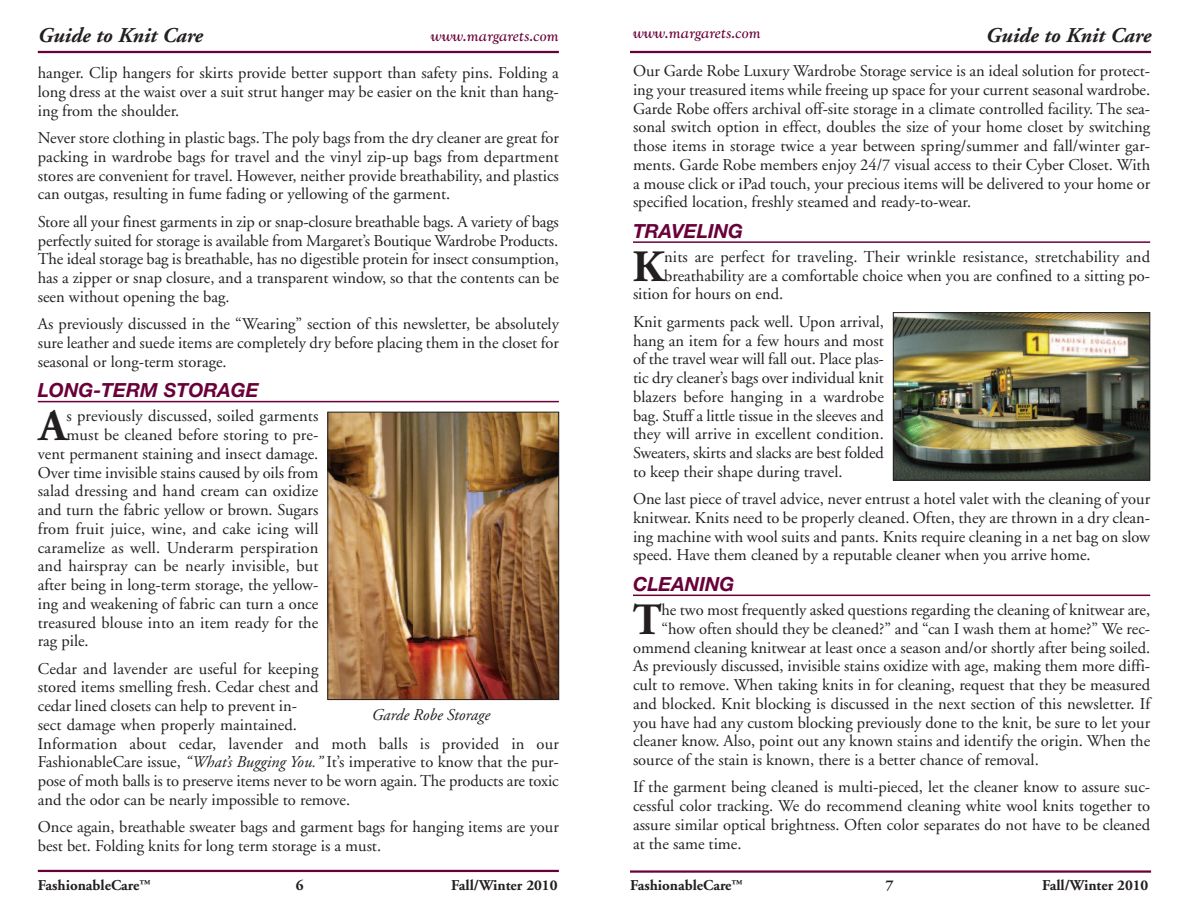
<style>
.page{position:relative;width:1188px;height:918px;background:#fff}
.page>*{position:absolute;margin:0;border:0;box-sizing:border-box;transform-origin:0 0}
.t1{font:700 44.7px "Adobe Garamond";color:#231f20}
.t2{font:italic 700 21px "Adobe Garamond";color:#231f20}
.t3{font:italic 700 19.5px "Helvetica Neue";color:#6a0039}
.t4{font:16.5px/18.8px "Adobe Garamond";color:#231f20;text-align:justify}
.t5{font:16.5px "Goudy Catalogue Italic DTC";color:#6a0039}
.t6{font:italic 16.5px "Adobe Garamond";color:#231f20}
.t7{font:700 15px "Adobe Garamond";color:#231f20}
.s1{font-style:italic}
</style>
<div class="page">
<hr style="left:38px;top:870px;width:521px;height:2px;background:#6a0039">
<hr style="left:630px;top:870px;width:521px;height:3px;background:#6a0039">
<hr style="left:38px;top:51px;width:521px;height:2px;background:#6a0039">
<hr style="left:630px;top:51px;width:521px;height:2px;background:#6a0039">
<hr style="left:38px;top:401px;width:521px;height:1px;background:#6a0039">
<hr style="left:633px;top:241px;width:517px;height:2px;background:#6a0039">
<hr style="left:633px;top:595px;width:517px;height:1px;background:#6a0039">
<img style="left:329px;top:414px;width:228px;height:284px">
<div style="left:327px;top:412px;width:232px;height:288px;border:1px solid #231f20"></div>
<img style="left:895px;top:314px;width:253px;height:165px">
<div style="left:893px;top:312px;width:257px;height:169px;border:1px solid #231f20"></div>
<p class="t2" style="left:38px;top:27px;width:167px">Guide to Knit Care</p>
<p class="t5" style="left:431px;top:26px;width:129px">www.margarets.com</p>
<p class="t5" style="left:633px;top:23px;width:129px">www.margarets.com</p>
<p class="t2" style="left:986px;top:27px;width:167px">Guide to Knit Care</p>
<p class="t4" style="left:38px;top:65px;width:523px">hanger. Clip hangers for skirts provide better support than safety pins. Folding a long dress at the waist over a suit strut hanger may be easier on the knit than hang&shy;ing from the shoulder.</p>
<p class="t4" style="left:38px;top:130px;width:523px">Never store clothing in plastic bags. The poly bags from the dry cleaner are great for packing in wardrobe bags for travel and the vinyl zip-up bags from department stores are convenient for travel. However, neither provide breathability, and plastics can outgas, resulting in fume fading or yellowing of the garment.</p>
<p class="t4" style="left:38px;top:214px;width:523px">Store all your finest garments in zip or snap-closure breathable bags. A variety of bags perfectly suited for storage is available from Margaret’s Boutique Wardrobe Products.<br>The ideal storage bag is breathable, has no digestible protein for insect consumption, has a zipper or snap closure, and a transparent window, so that the contents can be seen without opening the bag.</p>
<p class="t4" style="left:38px;top:316px;width:523px">As previously discussed in the “Wearing” section of this newsletter, be absolutely sure leather and suede items are completely dry before placing them in the closet for seasonal or long-term storage.</p>
<p class="t3" style="left:38px;top:383px;width:222px">LONG-TERM STORAGE</p>
<h1 class="t1" style="left:39px;top:408px;width:29px">A</h1>
<p class="t4" style="left:66px;top:408px;width:253px">s previously discussed, soiled garments</p>
<p class="t4" style="left:633px;top:63px;width:519px">Our Garde Robe Luxury Wardrobe Storage service is an ideal solution for protect&shy;ing your treasured items while freeing up space for your current seasonal wardrobe.<br>Garde Robe offers archival off-site storage in a climate controlled facility. The sea&shy;sonal switch option in effect, doubles the size of your home closet by switching those items in storage twice a year between spring/summer and fall/winter gar&shy;ments. Garde Robe members enjoy 24/7 visual access to their Cyber Closet. With a mouse click or iPad touch, your precious items will be delivered to your home or specified location, freshly steamed and ready-to-wear.</p>
<p class="t3" style="left:633px;top:224px;width:112px">TRAVELING</p>
<h1 class="t1" style="left:632px;top:249px;width:33px">K</h1>
<p class="t4" style="left:664px;top:249px;width:488px">nits are perfect for traveling. Their wrinkle resistance, stretchability and</p>
<p class="t4" style="left:664px;top:267px;width:488px">breathability are a comfortable choice when you are confined to a sitting po-</p>
<p class="t4" style="left:633px;top:286px;width:152px">sition for hours on end.</p>
<p class="t4" style="left:633px;top:314px;width:252px">Knit garments pack well. Upon arrival, hang an item for a few hours and most of the travel wear will fall out. Place plas&shy;tic dry cleaner’s bags over individual knit blazers before hanging in a wardrobe bag. Stuff a little tissue in the sleeves and they will arrive in excellent condition.<br>Sweaters, skirts and slacks are best folded to keep their shape during travel.</p>
<p class="t4" style="left:633px;top:491px;width:519px">One last piece of travel advice, never entrust a hotel valet with the cleaning of your knitwear. Knits need to be properly cleaned. Often, they are thrown in a dry clean&shy;ing machine with wool suits and pants. Knits require cleaning in a net bag on slow speed. Have them cleaned by a reputable cleaner when you arrive home.</p>
<p class="t3" style="left:633px;top:577px;width:103px">CLEANING</p>
<h1 class="t1" style="left:633px;top:602px;width:30px">T</h1>
<p class="t4" style="left:662px;top:602px;width:490px">he two most frequently asked questions regarding the cleaning of knitwear are,</p>
<p class="t4" style="left:66px;top:427px;width:253px">must be cleaned before storing to pre-</p>
<p class="t4" style="left:38px;top:446px;width:282px">vent permanent staining and insect damage.</p>
<p class="t4" style="left:38px;top:464px;width:282px">Over time invisible stains caused by oils from</p>
<p class="t4" style="left:38px;top:483px;width:282px">salad dressing and hand cream can oxidize</p>
<p class="t4" style="left:38px;top:502px;width:282px">and turn the fabric yellow or brown. Sugars</p>
<p class="t4" style="left:38px;top:521px;width:282px">from fruit juice, wine, and cake icing will</p>
<p class="t4" style="left:38px;top:539px;width:282px">caramelize as well. Underarm perspiration</p>
<p class="t4" style="left:38px;top:558px;width:282px">and hairspray can be nearly invisible, but</p>
<p class="t4" style="left:38px;top:577px;width:282px">after being in long-term storage, the yellow-</p>
<p class="t4" style="left:38px;top:596px;width:282px">ing and weakening of fabric can turn a once</p>
<p class="t4" style="left:38px;top:614px;width:282px">treasured blouse into an item ready for the</p>
<p class="t4" style="left:38px;top:633px;width:52px">rag pile.</p>
<p class="t4" style="left:38px;top:661px;width:523px;text-align:left">Cedar and lavender are useful for keeping<br>stored items smelling fresh. Cedar chest and<br>cedar lined closets can help to prevent in-<br>sect damage when properly maintained.<br>Information about cedar, lavender and moth balls is provided in our FashionableCare issue, <span class="s1">“What’s Bugging You.”</span> It’s imperative to know that the pur&shy;pose of moth balls is to preserve items never to be worn again. The products are toxic and the odor can be nearly impossible to remove.</p>
<p class="t4" style="left:38px;top:819px;width:523px">Once again, breathable sweater bags and garment bags for hanging items are your best bet. Folding knits for long term storage is a must.</p>
<p class="t4" style="left:662px;top:621px;width:490px">“how often should they be cleaned?” and “can I wash them at home?” We rec-</p>
<p class="t4" style="left:633px;top:639px;width:519px">ommend cleaning knitwear at least once a season and/or shortly after being soiled.</p>
<p class="t4" style="left:633px;top:658px;width:519px">As previously discussed, invisible stains oxidize with age, making them more diffi-</p>
<p class="t4" style="left:633px;top:677px;width:519px">cult to remove. When taking knits in for cleaning, request that they be measured</p>
<p class="t4" style="left:633px;top:696px;width:519px">and blocked. Knit blocking is discussed in the next section of this newsletter. If</p>
<p class="t4" style="left:633px;top:714px;width:519px">you have had any custom blocking previously done to the knit, be sure to let your</p>
<p class="t4" style="left:633px;top:733px;width:519px">cleaner know. Also, point out any known stains and identify the origin. When the</p>
<p class="t4" style="left:633px;top:752px;width:407px">source of the stain is known, there is a better chance of removal.</p>
<p class="t4" style="left:633px;top:779px;width:519px">If the garment being cleaned is multi-pieced, let the cleaner know to assure suc&shy;cessful color tracking. We do recommend cleaning white wool knits together to assure similar optical brightness. Often color separates do not have to be cleaned at the same time.</p>
<p class="t6" style="left:372px;top:708px;width:120px">Garde Robe Storage</p>
<p class="t7" style="left:38px;top:879px;width:114px">FashionableCare<sup>™</sup></p>
<p class="t7" style="left:296px;top:879px;width:9px">6</p>
<p class="t7" style="left:451px;top:879px;width:108px">Fall/Winter 2010</p>
<p class="t7" style="left:630px;top:879px;width:114px">FashionableCare<sup>™</sup></p>
<p class="t7" style="left:886px;top:879px;width:9px">7</p>
<p class="t7" style="left:1042px;top:879px;width:108px">Fall/Winter 2010</p>
</div>
